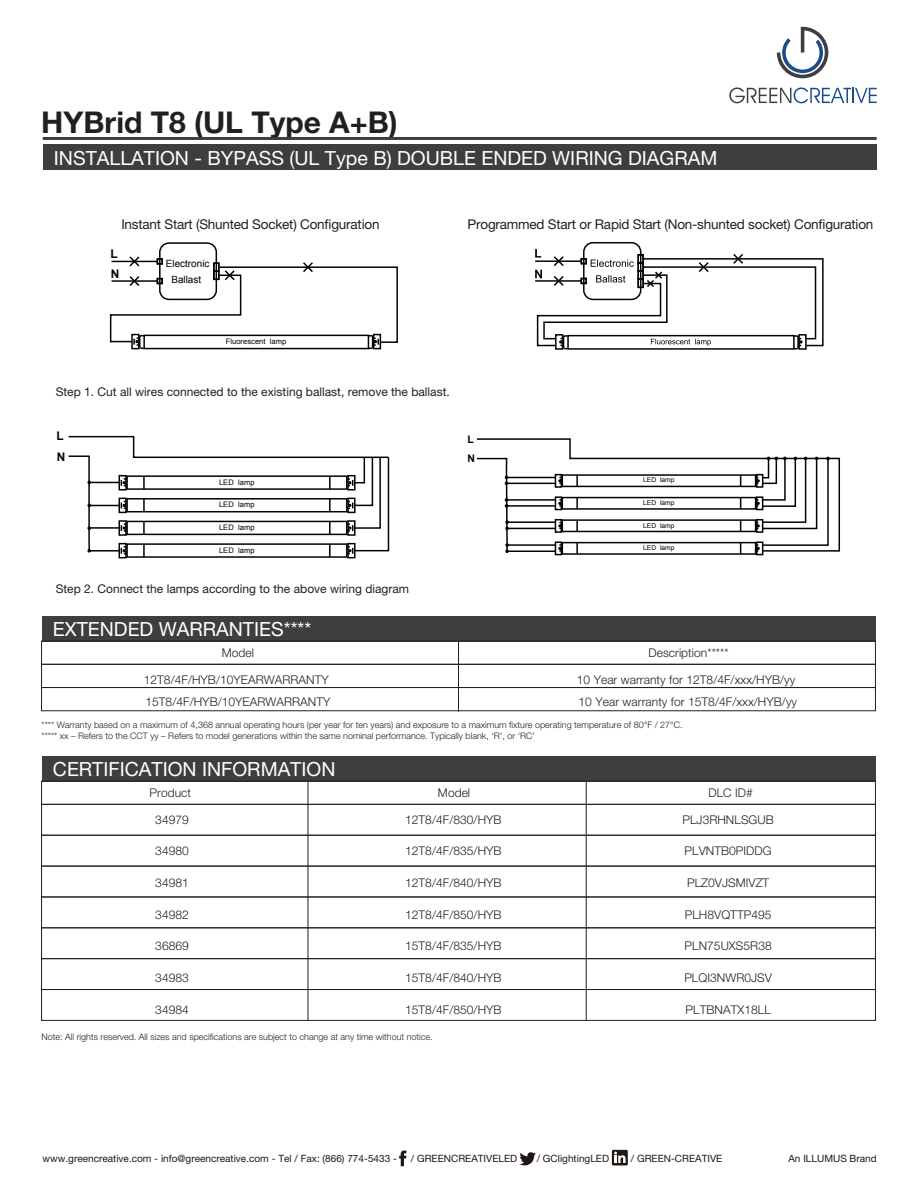
<style>
.page{position:relative;width:919px;height:1191px;background:#fff}
.page>*{position:absolute;margin:0;border:0;box-sizing:border-box;transform-origin:0 0}
.t1{font:700 30px "Helvetica Neue LT Pro";color:#231f20}
.t2{font:19.5px "Helvetica Neue LT Pro";color:#fff}
.t3{font:13.5px "Helvetica Neue LT Pro";letter-spacing:-.015em;color:#231f20}
.t4{font:300 12px/22.6px "Helvetica Neue LT Pro";letter-spacing:.005em;color:#231f20}
.t5{font:12px "Helvetica Neue LT Pro";color:#231f20}
.t6{font:700 11.85px/20.5px "Arial";color:#030303}
.t7{font:700 10.5px/18px "Arial";color:#030303}
.t8{font:10.05px "Helvetica Neue LT Pro";color:#211814}
.t9{font:9.9px/15.6px "Arial";color:#030303;text-align:center}
.t10{font:300 9px/10.8px "Helvetica Neue LT Pro";color:#231f20}
.t11{font:7.65px "Arial";color:#030303}
.t12{font:6.75px "Arial";color:#030303}
</style>
<div class="page">
<div style="left:159px;top:242px;width:58px;height:58px;border:2px solid #030303;border-radius:9px"></div>
<svg style="left:109px;top:255px;width:289px;height:95px"></svg>
<div style="left:583px;top:242px;width:58px;height:58px;border:2px solid #030303;border-radius:9px"></div>
<svg style="left:535px;top:249px;width:289px;height:101px"></svg>
<div style="left:43px;top:145px;width:833px;height:25px;background:#3e3e3f"></div>
<hr style="left:43px;top:137px;width:833px;height:3px;background:#3e3e3f">
<svg style="left:776px;top:27px;width:52px;height:51px"></svg>
<svg style="left:729px;top:87px;width:147px;height:16px"></svg>
<svg style="left:399px;top:1150px;width:7px;height:16px"></svg>
<svg style="left:519px;top:1152px;width:16px;height:14px"></svg>
<div style="left:612px;top:1149px;width:15px;height:16px;background:#211814"></div>
<svg style="left:614px;top:1151px;width:11px;height:12px"></svg>
<svg style="left:476px;top:438px;width:364px;height:118px"></svg>
<svg style="left:68px;top:435px;width:322px;height:124px"></svg>
<hr style="left:89px;top:482px;width:30px;height:1px;background:#030303">
<hr style="left:89px;top:505px;width:30px;height:1px;background:#030303">
<hr style="left:89px;top:527px;width:30px;height:1px;background:#030303">
<hr style="left:89px;top:550px;width:30px;height:1px;background:#030303">
<div style="left:42px;top:616px;width:833px;height:25px;background:#3e3e3f"></div>
<hr style="left:458px;top:641px;width:1px;height:70px;background:#231f20">
<div style="left:41px;top:664px;width:834px;height:24px;border:1px solid #231f20"></div>
<div style="left:41px;top:641px;width:834px;height:23px;border:1px solid #231f20"></div>
<div style="left:41px;top:687px;width:834px;height:24px;border:1px solid #231f20"></div>
<div style="left:42px;top:756px;width:833px;height:25px;background:#3e3e3f"></div>
<hr style="left:586px;top:781px;width:1px;height:239px;background:#231f20">
<hr style="left:308px;top:781px;width:1px;height:239px;background:#231f20">
<div style="left:41px;top:804px;width:834px;height:31px;border:1px solid #231f20"></div>
<div style="left:41px;top:781px;width:834px;height:23px;border:1px solid #231f20"></div>
<div style="left:41px;top:835px;width:834px;height:31px;border:1px solid #231f20"></div>
<div style="left:41px;top:865px;width:834px;height:32px;border:1px solid #231f20"></div>
<div style="left:41px;top:896px;width:834px;height:32px;border:1px solid #231f20"></div>
<div style="left:41px;top:927px;width:834px;height:32px;border:1px solid #231f20"></div>
<div style="left:41px;top:958px;width:834px;height:31px;border:1px solid #231f20"></div>
<div style="left:41px;top:989px;width:834px;height:31px;border:1px solid #231f20"></div>
<h1 class="t1" style="left:41px;top:103px;width:358px">HYBrid T8 (UL Type A+B)</h1>
<h2 class="t2" style="left:54px;top:146px;width:665px">INSTALLATION - BYPASS (UL Type B) DOUBLE ENDED WIRING DIAGRAM</h2>
<p class="t3" style="left:121px;top:215px;width:260px">Instant Start (Shunted Socket) Configuration</p>
<p class="t3" style="left:467px;top:215px;width:407px">Programmed Start or Rapid Start (Non-shunted socket) Configuration</p>
<p class="t6" style="left:111px;top:244px;width:10px">L<br>N</p>
<p class="t9" style="left:166px;top:256px;width:45px">Electronic<br>Ballast</p>
<p class="t11" style="left:226px;top:336px;width:62px">Fluorescent lamp</p>
<p class="t5" style="left:56px;top:384px;width:395px">Step 1. Cut all wires connected to the existing ballast, remove the ballast.</p>
<p class="t6" style="left:57px;top:425px;width:10px;line-height:21.5px">L<br>N</p>
<p class="t11" style="left:219px;top:477px;width:37px">LED lamp</p>
<p class="t11" style="left:219px;top:499px;width:37px">LED lamp</p>
<p class="t11" style="left:219px;top:522px;width:37px">LED lamp</p>
<p class="t11" style="left:219px;top:545px;width:37px">LED lamp</p>
<p class="t5" style="left:56px;top:581px;width:355px">Step 2. Connect the lamps according to the above wiring diagram</p>
<h2 class="t2" style="left:53px;top:617px;width:260px">EXTENDED WARRANTIES****</h2>
<p class="t7" style="left:467px;top:431px;width:9px">L<br>N</p>
<p class="t12" style="left:643px;top:475px;width:33px">LED lamp</p>
<p class="t12" style="left:643px;top:498px;width:33px">LED lamp</p>
<p class="t12" style="left:643px;top:521px;width:33px">LED lamp</p>
<p class="t12" style="left:643px;top:543px;width:33px">LED lamp</p>
<p class="t4" style="left:222px;top:641px;width:34px">Model</p>
<p class="t4" style="left:648px;top:641px;width:82px">Description*****</p>
<p class="t4" style="left:144px;top:668px;width:188px">12T8/4F/HYB/10YEARWARRANTY<br>15T8/4F/HYB/10YEARWARRANTY</p>
<p class="t4" style="left:576px;top:668px;width:222px">10 Year warranty for 12T8/4F/xxx/HYB/yy<br>10 Year warranty for 15T8/4F/xxx/HYB/yy</p>
<p class="t10" style="left:42px;top:719px;width:642px">**** Warranty based on a maximum of 4,368 annual operating hours (per year for ten years) and exposure to a maximum fixture operating temperature of 80°F / 27°C. ***** xx – Refers to the CCT yy – Refers to model generations within the same nominal performance. Typically blank, ‘R’, or ‘RC’</p>
<h2 class="t2" style="left:53px;top:757px;width:284px">CERTIFICATION INFORMATION</h2>
<p class="t4" style="left:155px;top:808px;width:35px">34979</p>
<p class="t4" style="left:155px;top:839px;width:35px">34980</p>
<p class="t4" style="left:155px;top:871px;width:35px">34981</p>
<p class="t4" style="left:155px;top:903px;width:35px">34982</p>
<p class="t4" style="left:155px;top:934px;width:35px">36869</p>
<p class="t4" style="left:155px;top:966px;width:35px">34983</p>
<p class="t4" style="left:155px;top:997px;width:35px">34984</p>
<p class="t4" style="left:150px;top:781px;width:43px">Product</p>
<p class="t4" style="left:438px;top:781px;width:34px">Model</p>
<p class="t4" style="left:708px;top:781px;width:46px">DLC ID#</p>
<p class="t4" style="left:405px;top:808px;width:98px">12T8/4F/830/HYB</p>
<p class="t4" style="left:405px;top:839px;width:98px">12T8/4F/835/HYB</p>
<p class="t4" style="left:405px;top:871px;width:98px">12T8/4F/840/HYB</p>
<p class="t4" style="left:405px;top:903px;width:98px">12T8/4F/850/HYB</p>
<p class="t4" style="left:405px;top:934px;width:98px">15T8/4F/835/HYB</p>
<p class="t4" style="left:405px;top:966px;width:98px">15T8/4F/840/HYB</p>
<p class="t4" style="left:405px;top:997px;width:98px">15T8/4F/850/HYB</p>
<p class="t4" style="left:682px;top:808px;width:93px">PLJ3RHNLSGUB</p>
<p class="t4" style="left:684px;top:839px;width:89px">PLVNTB0PIDDG</p>
<p class="t4" style="left:687px;top:871px;width:84px">PLZ0VJSMIVZT</p>
<p class="t4" style="left:684px;top:903px;width:88px">PLH8VQTTP495</p>
<p class="t4" style="left:684px;top:934px;width:89px">PLN75UXS5R38</p>
<p class="t4" style="left:684px;top:966px;width:89px">PLQI3NWR0JSV</p>
<p class="t4" style="left:685px;top:997px;width:87px">PLTBNATX18LL</p>
<p class="t10" style="left:42px;top:1031px;width:392px">Note: All rights reserved. All sizes and specifications are subject to change at any time without notice.</p>
<p class="t8" style="left:43px;top:1152px;width:356px">www.greencreative.com - info@greencreative.com - Tel / Fax: (866) 774-5433 -</p>
<p class="t8" style="left:411px;top:1152px;width:108px">/ GREENCREATIVELED</p>
<p class="t8" style="left:537px;top:1152px;width:74px">/ GClightingLED</p>
<p class="t8" style="left:631px;top:1152px;width:93px">/ GREEN-CREATIVE</p>
<p class="t8" style="left:788px;top:1152px;width:90px">An ILLUMUS Brand</p>
</div>
